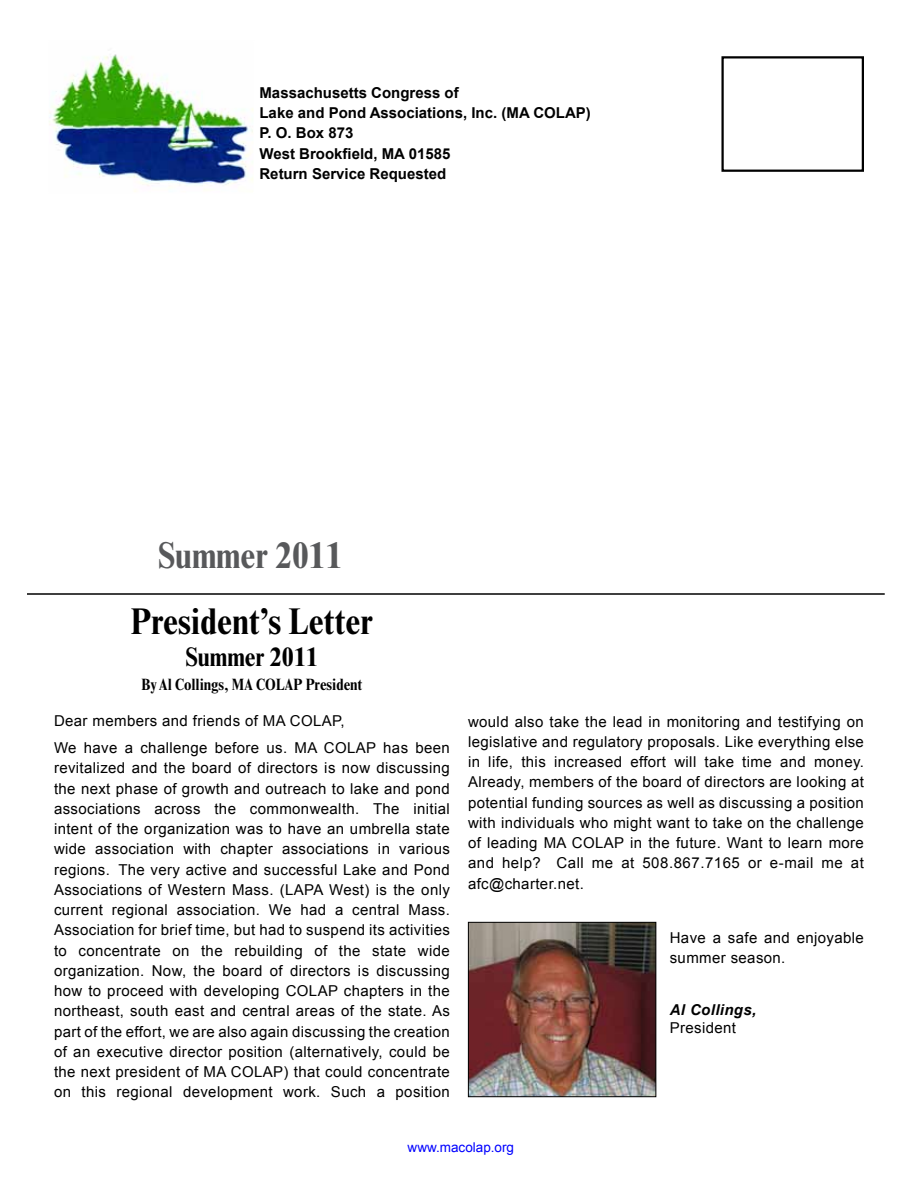
<style>
.page{position:relative;width:918px;height:1188px;background:#fff}
.page>*{position:absolute;margin:0;border:0;box-sizing:border-box;transform-origin:0 0}
.t1{font:700 condensed 37.5px "Times New Roman";color:#000}
.t2{font:700 condensed 37.5px "Times New Roman";color:#58595b}
.t3{font:700 condensed 27px "Times New Roman";color:#000}
.t4{font:700 condensed 16.5px "Times New Roman";color:#000}
.t5{font:15px/20.2px "Arial";letter-spacing:.025em;color:#000}
.t6{font:700 15px/20.2px "Arial";color:#000}
.t7{font:italic 700 15px "Arial";letter-spacing:.025em;color:#000}
.t8{font:13.5px "Arial";color:#00f}
</style>
<div class="page">
<div style="left:721px;top:56px;width:143px;height:116px;border:2px solid #000"></div>
<hr style="left:27px;top:593px;width:858px;height:2px;background:#000">
<img style="left:50px;top:54px;width:202px;height:137px">
<img style="left:470px;top:924px;width:184px;height:171px">
<div style="left:468px;top:922px;width:188px;height:175px;border:1px solid #000"></div>
<p class="t6" style="left:260px;top:83px;width:333px">Massachusetts Congress of<br>Lake and Pond Associations, Inc. (MA COLAP)<br>P. O. Box 873<br>West Brookfield, MA 01585<br>Return Service Requested</p>
<h1 class="t2" style="left:158px;top:534px;width:186px">Summer 2011</h1>
<h1 class="t1" style="left:131px;top:600px;width:244px">President’s Letter</h1>
<h2 class="t3" style="left:186px;top:642px;width:134px">Summer 2011</h2>
<p class="t4" style="left:142px;top:675px;width:222px">By Al Collings, MA COLAP President</p>
<p class="t5" style="left:54px;top:708px;width:397px;line-height:27px">Dear members and friends of MA COLAP,<br>We have a challenge before us. MA COLAP has been</p>
<p class="t5" style="left:54px;top:758px;width:397px;text-align:justify">revitalized and the board of directors is now discussing the next phase of growth and outreach to lake and pond associations across the commonwealth. The initial intent of the organization was to have an umbrella state wide association with chapter associations in various regions. The very active and successful Lake and Pond Associations of Western Mass. (LAPA West) is the only current regional association. We had a central Mass.<br>Association for brief time, but had to suspend its activities to concentrate on the rebuilding of the state wide organization. Now, the board of directors is discussing how to proceed with developing COLAP chapters in the northeast, south east and central areas of the state. As part of the effort, we are also again discussing the creation of an executive director position (alternatively, could be the next president of MA COLAP) that could concentrate on this regional development work. Such a position</p>
<p class="t5" style="left:468px;top:711px;width:397px;text-align:justify">would also take the lead in monitoring and testifying on legislative and regulatory proposals. Like everything else in life, this increased effort will take time and money.<br>Already, members of the board of directors are looking at potential funding sources as well as discussing a position with individuals who might want to take on the challenge of leading MA COLAP in the future. Want to learn more and help? Call me at 508.867.7165 or e-mail me at afc@charter.net.</p>
<p class="t5" style="left:670px;top:927px;width:196px">Have a safe and enjoyable summer season.</p>
<p class="t7" style="left:670px;top:1000px;width:88px">Al Collings,</p>
<p class="t5" style="left:670px;top:1017px;width:68px">President</p>
<p class="t8" style="left:408px;top:1139px;width:108px">www.macolap.org</p>
</div>
